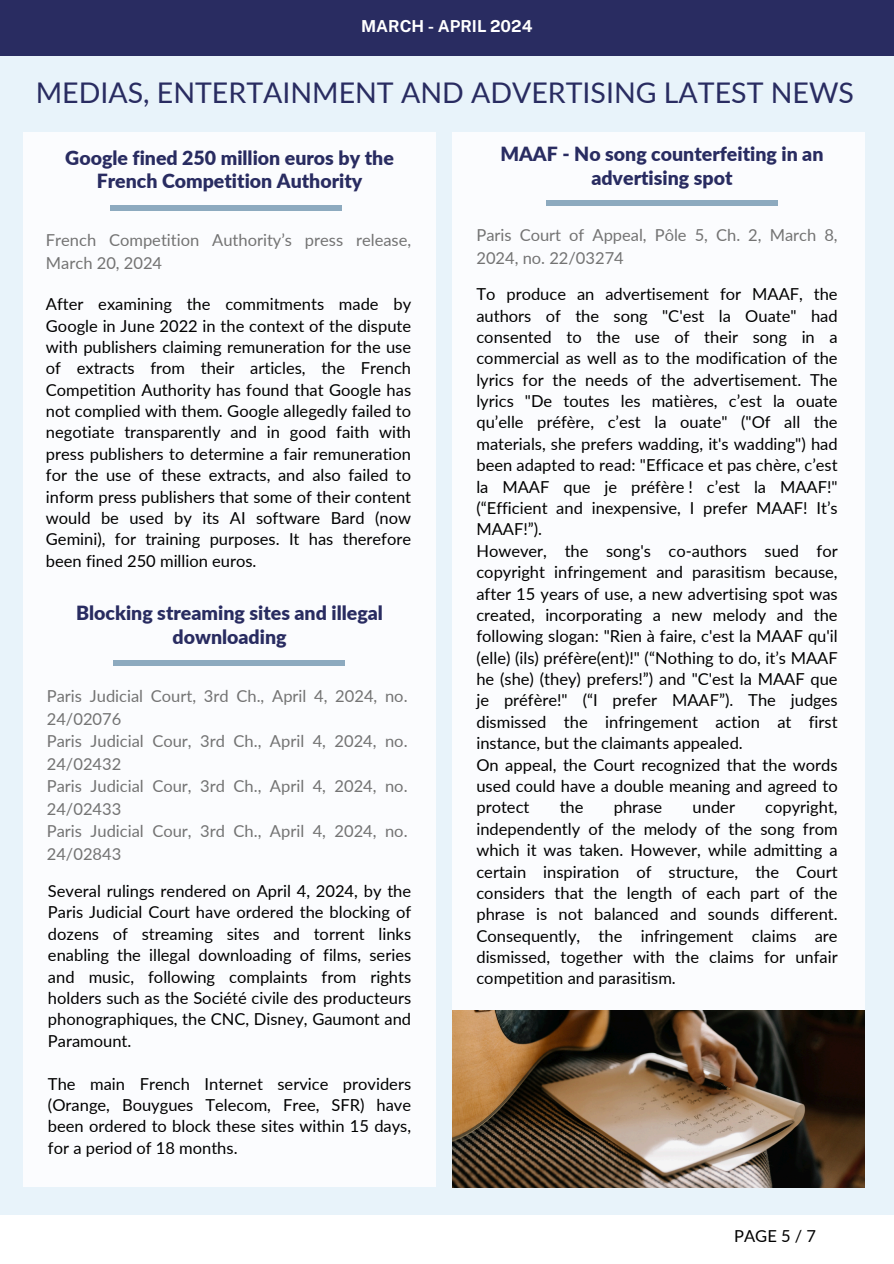
<style>
.page{position:relative;width:894px;height:1264px;background:#fff}
.page>*{position:absolute;margin:0;border:0;box-sizing:border-box;transform-origin:0 0}
.t1{font:28.5px "Lato";color:#292c61}
.t2{font:900 19.5px/23.7px "Lato";color:#292c61;text-align:center}
.t3{font:16.5px/21.3px "Lato";color:#000;text-align:justify}
.t4{font:16.5px/22.5px "Lato";color:#737373}
.t5{font:700 16.5px "Public Sans";color:#fff}
</style>
<div class="page">
<div style="left:0;top:0;width:893px;height:1263px;background:#e8f3fa"></div>
<div style="left:0;top:0;width:893px;height:56px;background:#292c61"></div>
<div style="left:0;top:1214px;width:893px;height:49px;background:#fff"></div>
<div style="left:452px;top:132px;width:412px;height:1054px;background:#fff"></div>
<div style="left:23px;top:132px;width:412px;height:1054px;background:#fff"></div>
<img style="left:452px;top:1010px;width:412px;height:177px">
<div style="left:111px;top:205px;width:231px;height:6px;background:#8daabf"></div>
<div style="left:113px;top:660px;width:231px;height:6px;background:#8daabf"></div>
<div style="left:546px;top:200px;width:231px;height:5px;background:#8daabf"></div>
<h2 class="t5" style="left:361px;top:17px;width:173px">MARCH - APRIL 2024</h2>
<p class="t1" style="left:36px;top:75px;width:819px">MEDIAS, ENTERTAINMENT AND ADVERTISING LATEST NEWS</p>
<p class="t2" style="left:500px;top:142px;width:324px">MAAF - No song counterfeiting in an advertising spot</p>
<h1 class="t2" style="left:65px;top:145px;width:330px">Google fined 250 million euros by the<br>French Competition Authority</h1>
<p class="t4" style="left:46px;top:228px;width:366px">French Competition Authority’s press release,<br>March 20, 2024</p>
<h4 class="t4" style="left:476px;top:224px;width:362px">Paris Court of Appeal, Pôle 5, Ch. 2, March 8,<br>2024, no. 22/03274</h4>
<p class="t3" style="left:46px;top:293px;width:366px">After examining the commitments made by Google in June 2022 in the context of the dispute with publishers claiming remuneration for the use of extracts from their articles, the French Competition Authority has found that Google has not complied with them. Google allegedly failed to negotiate transparently and in good faith with press publishers to determine a fair remuneration for the use of these extracts, and also failed to inform press publishers that some of their content would be used by its AI software Bard (now Gemini), for training purposes. It has therefore been fined 250 million euros.</p>
<p class="t2" style="left:76px;top:600px;width:308px">Blocking streaming sites and illegal downloading</p>
<p class="t4" style="left:47px;top:684px;width:362px">Paris Judicial Court, 3rd Ch., April 4, 2024, no.<br>24/02076</p>
<p class="t4" style="left:47px;top:729px;width:362px">Paris Judicial Cour, 3rd Ch., April 4, 2024, no.<br>24/02432</p>
<p class="t4" style="left:47px;top:774px;width:362px">Paris Judicial Cour, 3rd Ch., April 4, 2024, no.<br>24/02433</p>
<p class="t4" style="left:47px;top:819px;width:362px">Paris Judicial Cour, 3rd Ch., April 4, 2024, no.<br>24/02843</p>
<h2 class="t3" style="left:48px;top:880px;width:364px">Several rulings rendered on April 4, 2024, by the Paris Judicial Court have ordered the blocking of dozens of streaming sites and torrent links enabling the illegal downloading of films, series and music, following complaints from rights holders such as the Société civile des producteurs phonographiques, the CNC, Disney, Gaumont and Paramount.</h2>
<p class="t3" style="left:48px;top:1072px;width:364px">The main French Internet service providers (Orange, Bouygues Telecom, Free, SFR) have been ordered to block these sites within 15 days, for a period of 18 months.</p>
<h2 class="t3" style="left:476px;top:283px;width:362px">To produce an advertisement for MAAF, the authors of the song "C'est la Ouate" had consented to the use of their song in a commercial as well as to the modification of the lyrics for the needs of the advertisement. The lyrics "De toutes les matières, c’est la ouate qu’elle préfère, c’est la ouate" ("Of all the materials, she prefers wadding, it's wadding") had been adapted to read: "Efficace et pas chère, c’est la MAAF que je préfère ! c’est la MAAF!" (“Efficient and inexpensive, I prefer MAAF! It’s MAAF!”).</h2>
<p class="t3" style="left:476px;top:539px;width:362px">However, the song's co-authors sued for copyright infringement and parasitism because, after 15 years of use, a new advertising spot was created, incorporating a new melody and the following slogan: "Rien à faire, c'est la MAAF qu'il (elle) (ils) préfère(ent)!" (“Nothing to do, it’s MAAF he (she) (they) prefers!”) and "C'est la MAAF que je préfère!" (“I prefer MAAF”). The judges dismissed the infringement action at first instance, but the claimants appealed.</p>
<p class="t3" style="left:476px;top:753px;width:362px">On appeal, the Court recognized that the words used could have a double meaning and agreed to protect</p>
<p class="t3" style="left:476px;top:796px;width:362px;text-indent:289px">copyright, independently of the melody of the song from which it was taken. However, while admitting a certain inspiration of structure, the Court considers that the length of each part of the phrase is not balanced and sounds different.<br>Consequently, the infringement claims are dismissed, together with the claims for unfair competition and parasitism.</p>
<p class="t3" style="left:559px;top:796px;width:25px">the</p>
<p class="t3" style="left:613px;top:796px;width:50px">phrase</p>
<p class="t3" style="left:692px;top:796px;width:44px">under</p>
<h3 class="t3" style="left:734px;top:1224px;width:83px">PAGE 5 / 7</h3>
</div>
